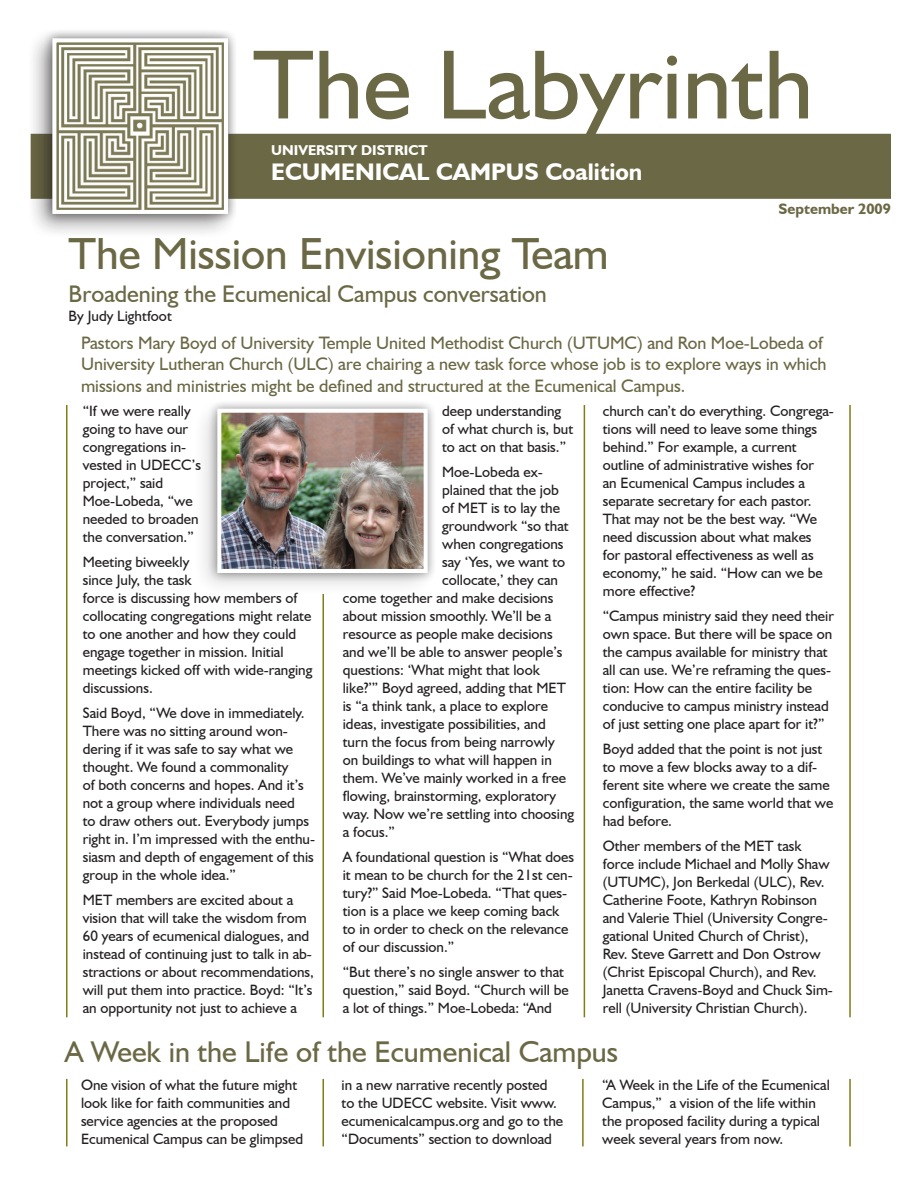
<style>
.page{position:relative;width:918px;height:1188px;background:#fff}
.page>*{position:absolute;margin:0;border:0;box-sizing:border-box;transform-origin:0 0}
.t1{font:99px "Humanist 521 BT";color:#6b6845}
.Large_Headline{font:45px "Humanist 521 BT";color:#6b6845}
.Small_Headline{font:30px "Humanist 521 BT";color:#6b6845}
.Subhead{font:24px "Humanist 521 BT";color:#6b6845}
.t2{font:700 24px "Humanist 521 BT";color:#fff}
.Intro_Copy{font:18px/21.6px "Humanist 521 BT";color:#6b6845}
.Body_Copy_2__Smaller{font:15px/18px "Humanist 521 BT";color:#231f20}
.Byline_1{font:15px "Humanist 521 BT";color:#231f20}
.t3{font:700 15px "Humanist 521 BT";color:#6b6845}
.t4{font:700 14.25px "Humanist 521 BT";color:#fff}
</style>
<div class="page">
<div style="left:31px;top:134px;width:860px;height:65px;background:#6b6845"></div>
<div style="left:191px;top:397px;width:246px;height:200px;background:#fbfbfb"></div>
<div style="left:207px;top:399px;width:231px;height:183px;background:#231f20;opacity:.5"></div>
<img style="left:215px;top:407px;width:215px;height:168px">
<hr style="left:66px;top:405px;width:2px;height:612px;background:#847b15">
<hr style="left:66px;top:1079px;width:2px;height:67px;background:#847b15">
<hr style="left:322px;top:594px;width:2px;height:423px;background:#847b15">
<hr style="left:584px;top:405px;width:1px;height:612px;background:#847b15">
<hr style="left:322px;top:1079px;width:2px;height:67px;background:#847b15">
<hr style="left:849px;top:405px;width:2px;height:612px;background:#847b15">
<hr style="left:849px;top:1079px;width:2px;height:67px;background:#847b15">
<div style="left:26px;top:26px;width:211px;height:212px;background:#231f20;opacity:.2"></div>
<div style="left:43px;top:29px;width:195px;height:194px;background:#231f20;opacity:.5"></div>
<svg style="left:50px;top:36px;width:181px;height:180px"></svg>
<hr style="left:582px;top:1079px;width:2px;height:67px;background:#847b15">
<p class="t1" style="left:253px;top:24px;width:562px">The Labyrinth</p>
<p class="t4" style="left:271px;top:141px;width:158px">UNIVERSITY DISTRICT</p>
<p class="t2" style="left:271px;top:157px;width:373px">ECUMENICAL CAMPUS Coalition</p>
<p class="Large_Headline" style="left:69px;top:226px;width:542px">The Mission Envisioning Team</p>
<p class="Subhead" style="left:69px;top:279px;width:480px">Broadening the Ecumenical Campus conversation</p>
<p class="Byline_1" style="left:69px;top:307px;width:105px">By Judy Lightfoot</p>
<p class="t3" style="left:779px;top:199px;width:114px">September 2009</p>
<p class="Intro_Copy" style="left:81px;top:331px;width:747px">Pastors Mary Boyd of University Temple United Methodist Church (UTUMC) and Ron Moe-Lobeda of<br>University Lutheran Church (ULC) are chairing a new task force whose job is to explore ways in which missions and ministries might be defined and structured at the Ecumenical Campus.</p>
<p class="Body_Copy_2__Smaller" style="left:83px;top:402px;width:120px">“If we were really going to have our congregations in&shy;vested in UDECC’s project,” said<br>Moe-Lobeda, “we needed to broaden the conversation.”</p>
<p class="Body_Copy_2__Smaller" style="left:83px;top:553px;width:231px">Meeting biweekly<br>since July, the task<br>force is discussing how members of collocating congregations might relate to one another and how they could engage together in mission. Initial meetings kicked off with wide-ranging discussions.</p>
<p class="Body_Copy_2__Smaller" style="left:83px;top:703px;width:234px">Said Boyd, “We dove in immediately.<br>There was no sitting around won&shy;dering if it was safe to say what we thought. We found a commonality<br>of both concerns and hopes. And it’s not a group where individuals need<br>to draw others out. Everybody jumps right in. I’m impressed with the enthu&shy;siasm and depth of engagement of this group in the whole idea.”</p>
<p class="Body_Copy_2__Smaller" style="left:83px;top:890px;width:233px">MET members are excited about a vision that will take the wisdom from 60 years of ecumenical dialogues, and instead of continuing just to talk in ab&shy;stractions or about recommendations, will put them into practice. Boyd: “It’s an opportunity not just to achieve a</p>
<p class="Body_Copy_2__Smaller" style="left:442px;top:402px;width:133px">deep understanding of what church is, but to act on that basis.”</p>
<p class="Body_Copy_2__Smaller" style="left:442px;top:463px;width:102px">Moe-Lobeda ex-</p>
<p class="Body_Copy_2__Smaller" style="left:442px;top:481px;width:118px">plained that the job</p>
<p class="Body_Copy_2__Smaller" style="left:442px;top:499px;width:120px">of MET is to lay the</p>
<p class="Body_Copy_2__Smaller" style="left:442px;top:517px;width:128px">groundwork “so that</p>
<p class="Body_Copy_2__Smaller" style="left:442px;top:535px;width:123px">when congregations</p>
<p class="Body_Copy_2__Smaller" style="left:442px;top:553px;width:125px">say ‘Yes, we want to</p>
<p class="Body_Copy_2__Smaller" style="left:442px;top:571px;width:118px">collocate,’ they can</p>
<p class="Body_Copy_2__Smaller" style="left:343px;top:589px;width:212px">come together and make decisions</p>
<p class="Body_Copy_2__Smaller" style="left:343px;top:607px;width:210px">about mission smoothly. We’ll be a</p>
<p class="Body_Copy_2__Smaller" style="left:343px;top:625px;width:211px">resource as people make decisions</p>
<p class="Body_Copy_2__Smaller" style="left:343px;top:643px;width:221px">and we’ll be able to answer people’s</p>
<p class="Body_Copy_2__Smaller" style="left:343px;top:661px;width:199px">questions: ‘What might that look</p>
<p class="Body_Copy_2__Smaller" style="left:343px;top:679px;width:225px">like?’” Boyd agreed, adding that MET</p>
<p class="Body_Copy_2__Smaller" style="left:343px;top:697px;width:207px">is “a think tank, a place to explore</p>
<p class="Body_Copy_2__Smaller" style="left:343px;top:715px;width:205px">ideas, investigate possibilities, and</p>
<p class="Body_Copy_2__Smaller" style="left:343px;top:733px;width:213px">turn the focus from being narrowly</p>
<p class="Body_Copy_2__Smaller" style="left:343px;top:751px;width:211px">on buildings to what will happen in</p>
<p class="Body_Copy_2__Smaller" style="left:343px;top:769px;width:225px">them. We’ve mainly worked in a free</p>
<p class="Body_Copy_2__Smaller" style="left:343px;top:787px;width:215px">flowing, brainstorming, exploratory</p>
<p class="Body_Copy_2__Smaller" style="left:343px;top:805px;width:233px">way. Now we’re settling into choosing</p>
<p class="Body_Copy_2__Smaller" style="left:343px;top:823px;width:54px">a focus.”</p>
<p class="Body_Copy_2__Smaller" style="left:343px;top:847px;width:233px">A foundational question is “What does it mean to be church for the 21st cen&shy;tury?” Said Moe-Lobeda. “That ques&shy;tion is a place we keep coming back to in order to check on the relevance of our discussion.”</p>
<p class="Body_Copy_2__Smaller" style="left:343px;top:962px;width:228px">“But there’s no single answer to that question,” said Boyd. “Church will be a lot of things.” Moe-Lobeda: “And</p>
<p class="Body_Copy_2__Smaller" style="left:603px;top:402px;width:233px">church can’t do everything. Congrega&shy;tions will need to leave some things behind.” For example, a current outline of administrative wishes for<br>an Ecumenical Campus includes a separate secretary for each pastor.<br>That may not be the best way. “We need discussion about what makes<br>for pastoral effectiveness as well as economy,” he said. “How can we be more effective?</p>
<p class="Body_Copy_2__Smaller" style="left:603px;top:607px;width:233px">“Campus ministry said they need their own space. But there will be space on the campus available for ministry that all can use. We’re reframing the ques&shy;tion: How can the entire facility be conducive to campus ministry instead of just setting one place apart for it?”</p>
<p class="Body_Copy_2__Smaller" style="left:603px;top:739px;width:232px">Boyd added that the point is not just to move a few blocks away to a dif&shy;ferent site where we create the same configuration, the same world that we had before.</p>
<p class="Body_Copy_2__Smaller" style="left:603px;top:836px;width:232px">Other members of the MET task force include Michael and Molly Shaw (UTUMC), Jon Berkedal (ULC), Rev.<br>Catherine Foote, Kathryn Robinson and Valerie Thiel (University Congre&shy;gational United Church of Christ), Rev. Steve Garrett and Don Ostrow (Christ Episcopal Church), and Rev.<br>Janetta Cravens-Boyd and Chuck Sim&shy;rell (University Christian Church).</p>
<p class="Small_Headline" style="left:65px;top:1034px;width:555px">A Week in the Life of the Ecumenical Campus</p>
<p class="Body_Copy_2__Smaller" style="left:81px;top:1076px;width:224px">One vision of what the future might look like for faith communities and service agencies at the proposed Ecumenical Campus can be glimpsed</p>
<p class="Body_Copy_2__Smaller" style="left:342px;top:1076px;width:223px">in a new narrative recently posted to the UDECC website. Visit www. ecumenicalcampus.org and go to the “Documents” section to download</p>
<p class="Body_Copy_2__Smaller" style="left:602px;top:1076px;width:229px">“A Week in the Life of the Ecumenical Campus,” a vision of the life within the proposed facility during a typical week several years from now.</p>
</div>
